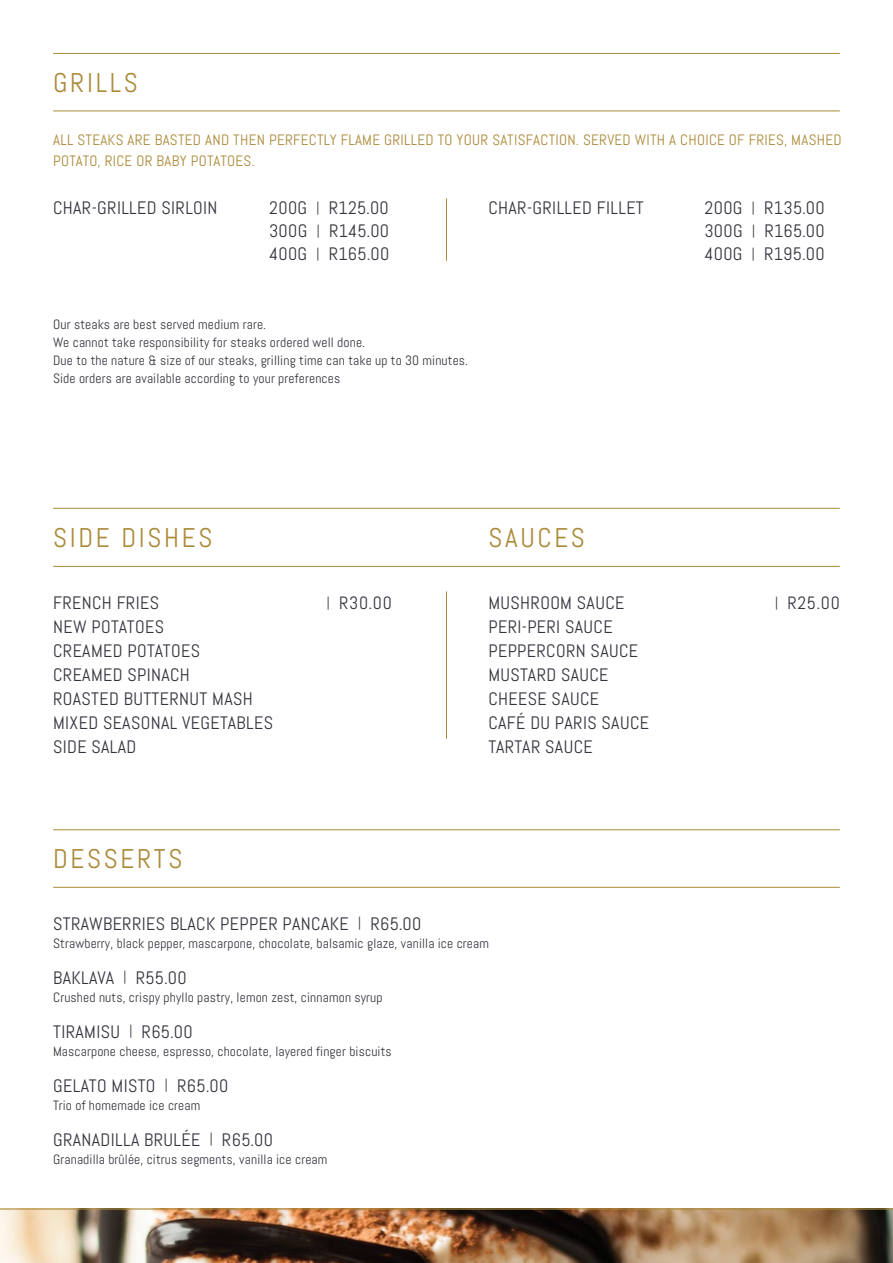
<style>
.page{position:relative;width:893px;height:1263px;background:#fff}
.page>*{position:absolute;margin:0;border:0;box-sizing:border-box;transform-origin:0 0}
.t1{font:27px "Abel";letter-spacing:.1em;color:#ab8a39}
.t2{font:18px/24px "Abel";letter-spacing:.02em;color:#35343e;text-align:justify}
.t3{font:17.7px "Abel";letter-spacing:.05em;color:#35343e}
.t4{font:15px/21px "Abel";letter-spacing:.02em;color:#ab8a39}
.t5{font:13.5px/18px "Abel";letter-spacing:.01em;color:#35343e}
.s1{font-size:13.2px}
</style>
<div class="page">
<img style="left:0;top:1208px;width:893px;height:55px">
<hr style="left:53px;top:566px;width:787px;height:1px;background:#ab8a39">
<hr style="left:53px;top:508px;width:787px;height:1px;background:#ab8a39">
<hr style="left:446px;top:591px;width:1px;height:148px;background:#ab8a39">
<hr style="left:53px;top:111px;width:787px;height:1px;background:#ab8a39">
<hr style="left:53px;top:887px;width:787px;height:1px;background:#ab8a39">
<hr style="left:53px;top:53px;width:787px;height:1px;background:#ab8a39">
<hr style="left:53px;top:829px;width:787px;height:1px;background:#ab8a39">
<hr style="left:446px;top:198px;width:1px;height:63px;background:#ab8a39">
<h1 class="t1" style="left:53px;top:65px;width:86px">GRILLS</h1>
<p class="t4" style="left:53px;top:129px;width:790px">ALL STEAKS ARE BASTED AND THEN PERFECTLY FLAME GRILLED TO YOUR SATISFACTION. SERVED WITH A CHOICE OF FRIES, MASHED<br>POTATO, RICE OR BABY POTATOES.</p>
<h2 class="t2" style="left:53px;top:196px;width:166px">CHAR-GRILLED SIRLOIN</h2>
<h2 class="t2" style="left:269px;top:196px;width:122px;line-height:23.1px">200G <span class="s1">|</span> R125.00<br>300G <span class="s1">|</span> R145.00<br>400G <span class="s1">|</span> R165.00</h2>
<h2 class="t2" style="left:488px;top:196px;width:157px">CHAR-GRILLED FILLET</h2>
<h2 class="t2" style="left:704px;top:196px;width:122px;line-height:23.1px">200G <span class="s1">|</span> R135.00<br>300G <span class="s1">|</span> R165.00<br>400G <span class="s1">|</span> R195.00</h2>
<p class="t5" style="left:53px;top:316px;width:417px">Our steaks are best served medium rare.<br>We cannot take responsibility for steaks ordered well done.<br>Due to the nature &amp; size of our steaks, grilling time can take up to 30 minutes.<br>Side orders are available according to your preferences</p>
<h1 class="t1" style="left:53px;top:520px;width:161px">SIDE DISHES</h1>
<h1 class="t1" style="left:488px;top:520px;width:98px">SAUCES</h1>
<h2 class="t2" style="left:53px;top:591px;width:221px;text-align:left">FRENCH FRIES<br>NEW POTATOES<br>CREAMED POTATOES<br>CREAMED SPINACH<br>ROASTED BUTTERNUT MASH<br>MIXED SEASONAL VEGETABLES<br>SIDE SALAD</h2>
<h3 class="t3" style="left:327px;top:592px;width:67px"><span class="s1">|</span> R30.00</h3>
<h2 class="t2" style="left:488px;top:591px;width:162px;text-align:left">MUSHROOM SAUCE<br>PERI-PERI SAUCE<br>PEPPERCORN SAUCE<br>MUSTARD SAUCE<br>CHEESE SAUCE<br>CAFÉ DU PARIS SAUCE<br>TARTAR SAUCE</h2>
<h3 class="t3" style="left:775px;top:592px;width:66px"><span class="s1">|</span> R25.00</h3>
<h1 class="t1" style="left:53px;top:842px;width:131px">DESSERTS</h1>
<h2 class="t2" style="left:53px;top:912px;width:370px">STRAWBERRIES BLACK PEPPER PANCAKE <span class="s1">|</span> R65.00</h2>
<p class="t5" style="left:53px;top:934px;width:437px">Strawberry, black pepper, mascarpone, chocolate, balsamic glaze, vanilla ice cream</p>
<h2 class="t2" style="left:53px;top:966px;width:135px">BAKLAVA <span class="s1">|</span> R55.00</h2>
<p class="t5" style="left:53px;top:988px;width:331px">Crushed nuts, crispy phyllo pastry, lemon zest, cinnamon syrup</p>
<h2 class="t2" style="left:53px;top:1019px;width:141px">TIRAMISU <span class="s1">|</span> R65.00</h2>
<p class="t5" style="left:53px;top:1042px;width:340px">Mascarpone cheese, espresso, chocolate, layered finger biscuits</p>
<h2 class="t2" style="left:53px;top:1073px;width:177px">GELATO MISTO <span class="s1">|</span> R65.00</h2>
<p class="t5" style="left:53px;top:1096px;width:149px">Trio of homemade ice cream</p>
<h2 class="t2" style="left:53px;top:1127px;width:221px">GRANADILLA BRULÉE <span class="s1">|</span> R65.00</h2>
<p class="t5" style="left:53px;top:1150px;width:276px">Granadilla brûlée, citrus segments, vanilla ice cream</p>
</div>
